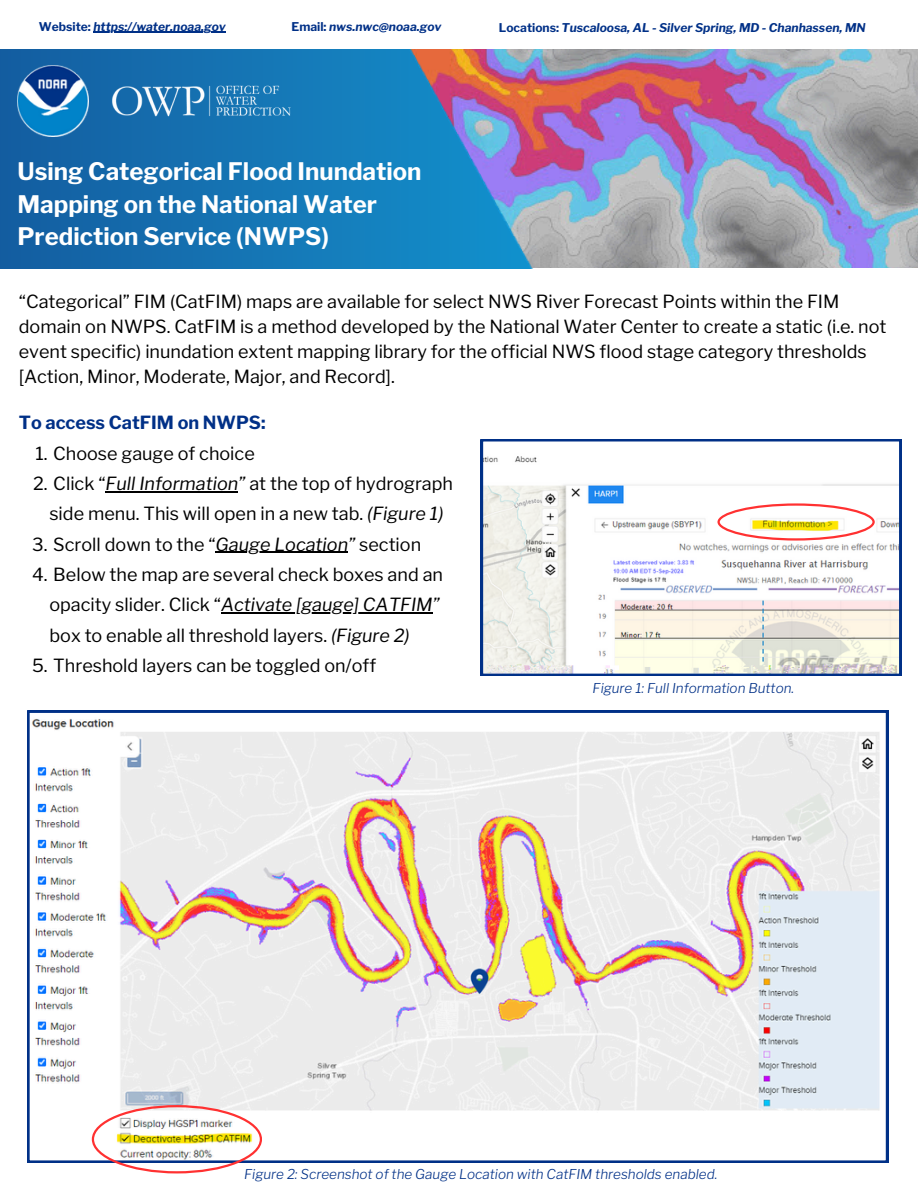
<style>
.page{position:relative;width:918px;height:1188px;background:#fff}
.page>*{position:absolute;margin:0;border:0;box-sizing:border-box;transform-origin:0 0}
.t1{font:700 24px/32.7px "Libre Franklin";color:#fff}
.t2{font:18px/24.8px "Libre Franklin";color:#000}
.t3{font:700 18px "Libre Franklin";color:#003087}
.t4{font:italic 300 13.5px "Libre Franklin";color:#003087}
.t5{font:italic 700 12px "Libre Franklin";color:#003087}
.s1{font-style:normal}
.s2{font-style:italic}
</style>
<div class="page">
<img style="left:341px;top:49px;width:577px;height:219px">
<img style="left:0;top:50px;width:548px;height:218px">
<img style="left:17px;top:66px;width:71px;height:71px">
<svg style="left:27px;top:711px;width:861px;height:452px"></svg>
<svg style="left:481px;top:439px;width:420px;height:237px"></svg>
<svg style="left:717px;top:503px;width:158px;height:38px"></svg>
<hr style="left:106px;top:491px;width:132px;height:1px;background:#000">
<hr style="left:216px;top:552px;width:132px;height:1px;background:#000">
<hr style="left:221px;top:613px;width:212px;height:1px;background:#000">
<img style="left:92px;top:1105px;width:170px;height:68px">
<hr style="left:93px;top:32px;width:133px;height:1px;background:#003087">
<img style="left:110px;top:83px;width:183px;height:35px">
<p class="t5" style="left:39px;top:19px;width:189px"><span class="s1">Website:</span> https://water.noaa.gov</p>
<p class="t5" style="left:292px;top:20px;width:151px"><span class="s1">Email:</span> nws.nwc@noaa.gov</p>
<p class="t5" style="left:499px;top:20px;width:368px"><span class="s1">Locations:</span> Tuscaloosa, AL - Silver Spring, MD - Chanhassen, MN</p>
<p class="t1" style="left:17px;top:155px;width:406px">Using Categorical Flood Inundation<br>Mapping on the National Water<br>Prediction Service (NWPS)</p>
<p class="t2" style="left:19px;top:289px;width:869px">“Categorical” FIM (CatFIM) maps are available for select NWS River Forecast Points within the FIM domain on NWPS. CatFIM is a method developed by the National Water Center to create a static (i.e. not event specific) inundation extent mapping library for the official NWS flood stage category thresholds [Action, Minor, Moderate, Major, and Record].</p>
<h1 class="t3" style="left:19px;top:412px;width:248px">To access CatFIM on NWPS:</h1>
<h3 class="t2" style="left:35px;top:441px;width:221px">1. Choose gauge of choice</h3>
<h2 class="t2" style="left:33px;top:468px;width:421px;line-height:30.3px;text-align:center">2. Click “<span class="s2">Full Information”</span> at the top of hydrograph side menu. This will open in a new tab. <span class="s2">(Figure 1)</span></h2>
<p class="t2" style="left:32px;top:532px;width:390px">3. Scroll down to the “<span class="s2">Gauge Location”</span> section</p>
<p class="t2" style="left:32px;top:559px;width:412px;line-height:30.3px;text-align:right">4. Below the map are several check boxes and an opacity slider. Click “<span class="s2">Activate [gauge] CATFIM”</span></p>
<p class="t2" style="left:49px;top:623px;width:362px">box to enable all threshold layers. <span class="s2">(Figure 2)</span></p>
<p class="t2" style="left:32px;top:653px;width:346px">5. Threshold layers can be toggled on/off</p>
<p class="t4" style="left:593px;top:680px;width:203px">Figure 1: Full Information Button.</p>
<h4 class="t4" style="left:244px;top:1166px;width:475px">Figure 2: Screenshot of the Gauge Location with CatFIM thresholds enabled.</h4>
</div>
